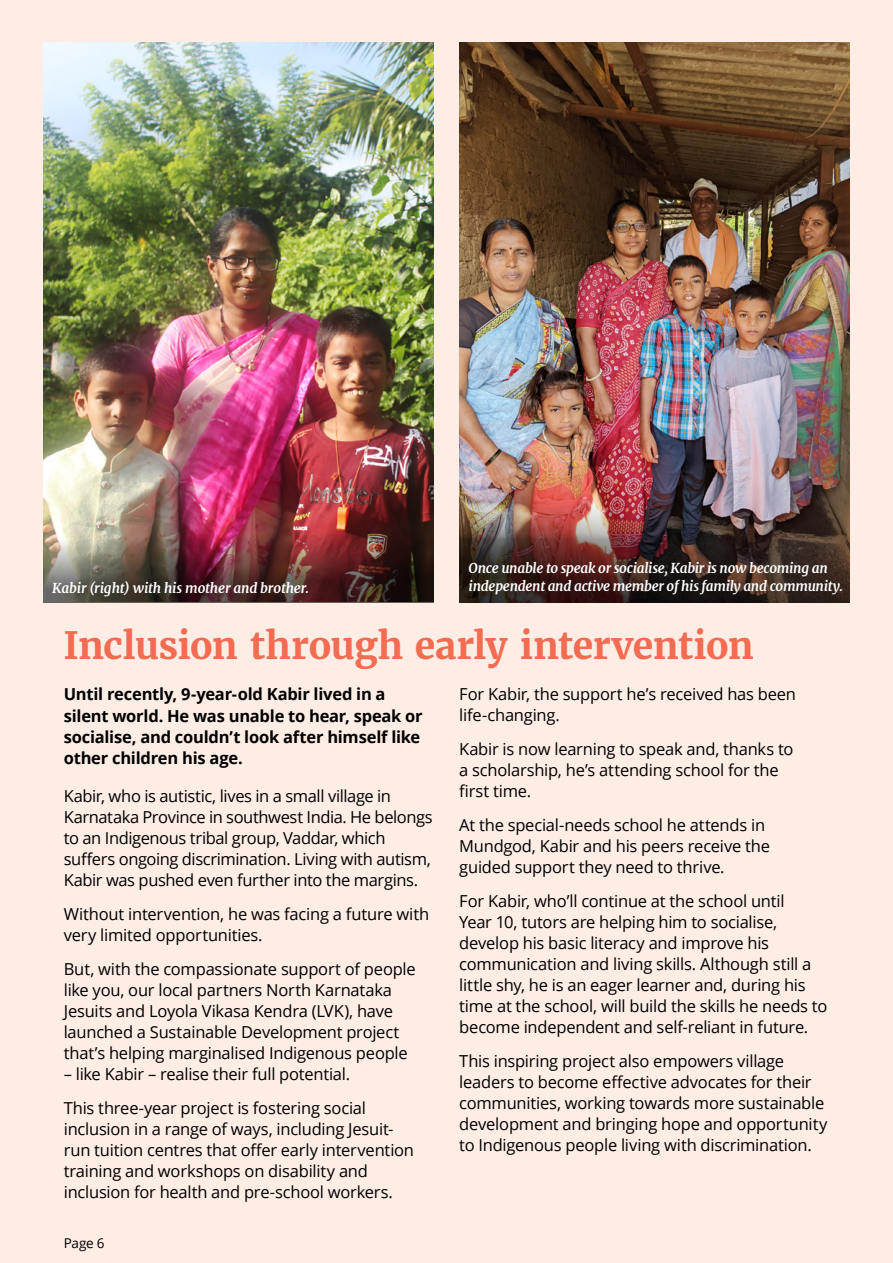
<style>
.page{position:relative;width:893px;height:1263px;background:#feede5}
.page>*{position:absolute;margin:0;border:0;box-sizing:border-box;transform-origin:0 0}
.t1{font:700 37.5px "Merriweather";letter-spacing:-.02em;color:#f36c52}
.t2{font:16.5px/21px "Open Sans";letter-spacing:-.015em;color:#000}
.t3{font:700 16.5px/21.3px "Open Sans";letter-spacing:-.015em;color:#000}
.t4{font:italic 700 13.5px/18px "Merriweather";letter-spacing:-.02em;color:#fff}
.t5{font:13.5px "Open Sans";color:#000}
</style>
<div class="page">
<img style="left:459px;top:43px;width:390px;height:422px">
<img style="left:44px;top:43px;width:390px;height:387px">
<img style="left:459px;top:465px;width:390px;height:137px">
<img style="left:44px;top:430px;width:390px;height:172px">
<p class="t4" style="left:52px;top:579px;width:258px">Kabir (right) with his mother and brother.</p>
<p class="t4" style="left:469px;top:559px;width:376px">Once unable to speak or socialise, Kabir is now becoming an independent and active member of his family and community.</p>
<h1 class="t1" style="left:63px;top:621px;width:692px">Inclusion through early intervention</h1>
<p class="t3" style="left:64px;top:683px;width:360px">Until recently, 9-year-old Kabir lived in a silent world. He was unable to hear, speak or socialise, and couldn’t look after himself like other children his age.</p>
<p class="t2" style="left:64px;top:785px;width:370px">Kabir, who is autistic, lives in a small village in Karnataka Province in southwest India. He belongs to an Indigenous tribal group, Vaddar, which suffers ongoing discrimination. Living with autism, Kabir was pushed even further into the margins.</p>
<p class="t2" style="left:64px;top:903px;width:367px">Without intervention, he was facing a future with very limited opportunities.</p>
<p class="t2" style="left:64px;top:958px;width:354px">But, with the compassionate support of people like you, our local partners North Karnataka Jesuits and Loyola Vikasa Kendra (LVK), have launched a Sustainable Development project that’s helping marginalised Indigenous people</p>
<p class="t2" style="left:64px;top:1057px;width:304px;line-height:33.8px">– like Kabir – realise their full potential.<br>This three-year project is fostering social</p>
<p class="t2" style="left:64px;top:1118px;width:352px">inclusion in a range of ways, including Jesuit&shy;run tuition centres that offer early intervention training and workshops on disability and inclusion for health and pre-school workers.</p>
<p class="t5" style="left:64px;top:1234px;width:42px">Page 6</p>
<p class="t2" style="left:459px;top:683px;width:338px">For Kabir, the support he’s received has been life-changing.</p>
<p class="t2" style="left:459px;top:738px;width:336px">Kabir is now learning to speak and, thanks to a scholarship, he’s attending school for the first time.</p>
<p class="t2" style="left:459px;top:814px;width:312px">At the special-needs school he attends in<br>Mundgod, Kabir and his peers receive the guided support they need to thrive.</p>
<p class="t2" style="left:459px;top:890px;width:370px">For Kabir, who’ll continue at the school until<br>Year 10, tutors are helping him to socialise, develop his basic literacy and improve his communication and living skills. Although still a little shy, he is an eager learner and, during his time at the school, will build the skills he needs to become independent and self-reliant in future.</p>
<p class="t2" style="left:459px;top:1049px;width:370px">This inspiring project also empowers village leaders to become effective advocates for their communities, working towards more sustainable development and bringing hope and opportunity to Indigenous people living with discrimination.</p>
</div>
